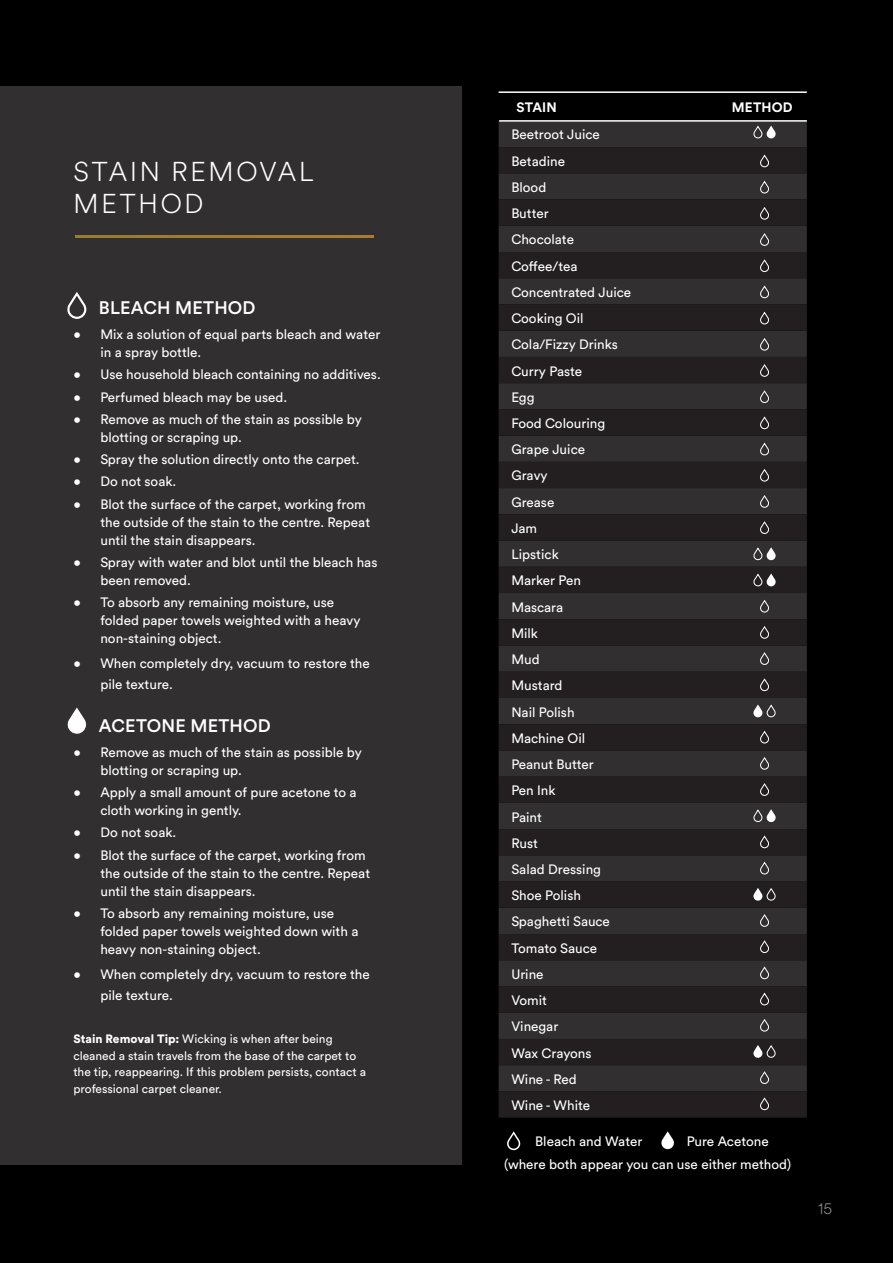
<style>
.page{position:relative;width:893px;height:1263px;background:#000}
.page>*{position:absolute;margin:0;border:0;box-sizing:border-box;transform-origin:0 0}
.t1{font:300 27px/32.4px "Circular Air";letter-spacing:.1em;color:#fff}
.t2{font:500 18px "Circular Std";letter-spacing:.01em;color:#fff}
.t3{font:300 15px "Circular Air";color:#939598}
.t4{font:13.5px/26.2px "Circular Std";color:#fff}
.t5{font:700 13.5px "Circular Std";letter-spacing:.01em;color:#fff}
.t6{font:12px/16.5px "Circular Std";color:#fff}
.s1{font-weight:900}
</style>
<div class="page">
<div style="left:499px;top:122px;width:308px;height:25px;background:#312f30"></div>
<svg style="left:499px;top:147px;width:308px;height:971px;background:#292627"></svg>
<hr style="left:499px;top:120px;width:308px;height:2px;background:#fff">
<svg style="left:507px;top:1131px;width:14px;height:20px"></svg>
<svg style="left:661px;top:1131px;width:13px;height:18px"></svg>
<svg style="left:753px;top:125px;width:23px;height:14px"></svg>
<svg style="left:753px;top:547px;width:23px;height:14px"></svg>
<svg style="left:753px;top:573px;width:23px;height:14px"></svg>
<svg style="left:759px;top:154px;width:11px;height:14px"></svg>
<svg style="left:759px;top:180px;width:11px;height:14px"></svg>
<svg style="left:759px;top:206px;width:11px;height:14px"></svg>
<svg style="left:759px;top:233px;width:11px;height:14px"></svg>
<svg style="left:759px;top:259px;width:11px;height:14px"></svg>
<svg style="left:759px;top:285px;width:11px;height:14px"></svg>
<svg style="left:759px;top:311px;width:11px;height:14px"></svg>
<svg style="left:759px;top:337px;width:11px;height:14px"></svg>
<svg style="left:759px;top:364px;width:11px;height:14px"></svg>
<svg style="left:759px;top:390px;width:11px;height:14px"></svg>
<svg style="left:759px;top:416px;width:11px;height:14px"></svg>
<svg style="left:759px;top:442px;width:11px;height:14px"></svg>
<svg style="left:759px;top:468px;width:11px;height:14px"></svg>
<svg style="left:759px;top:494px;width:11px;height:14px"></svg>
<svg style="left:759px;top:521px;width:11px;height:14px"></svg>
<svg style="left:759px;top:599px;width:11px;height:14px"></svg>
<svg style="left:753px;top:704px;width:23px;height:14px"></svg>
<svg style="left:753px;top:887px;width:23px;height:14px"></svg>
<svg style="left:753px;top:1044px;width:23px;height:14px"></svg>
<svg style="left:753px;top:809px;width:23px;height:14px"></svg>
<svg style="left:759px;top:625px;width:11px;height:14px"></svg>
<svg style="left:759px;top:652px;width:11px;height:14px"></svg>
<svg style="left:759px;top:678px;width:11px;height:14px"></svg>
<svg style="left:759px;top:730px;width:11px;height:14px"></svg>
<svg style="left:759px;top:756px;width:11px;height:14px"></svg>
<svg style="left:759px;top:783px;width:11px;height:14px"></svg>
<svg style="left:759px;top:835px;width:11px;height:14px"></svg>
<svg style="left:759px;top:861px;width:11px;height:14px"></svg>
<svg style="left:759px;top:913px;width:11px;height:14px"></svg>
<svg style="left:759px;top:940px;width:11px;height:14px"></svg>
<svg style="left:759px;top:966px;width:11px;height:14px"></svg>
<svg style="left:759px;top:992px;width:11px;height:14px"></svg>
<svg style="left:759px;top:1018px;width:11px;height:14px"></svg>
<svg style="left:759px;top:1071px;width:11px;height:14px"></svg>
<svg style="left:759px;top:1097px;width:11px;height:14px"></svg>
<hr style="left:499px;top:91px;width:308px;height:2px;background:#fff">
<div style="left:0;top:86px;width:461px;height:1079px;background:#312f30"></div>
<hr style="left:76px;top:236px;width:297px;height:2px;background:#a27c34">
<svg style="left:67px;top:292px;width:20px;height:27px"></svg>
<svg style="left:67px;top:707px;width:19px;height:27px"></svg>
<h1 class="t1" style="left:74px;top:154px;width:242px">STAIN REMOVAL<br>METHOD</h1>
<h2 class="t2" style="left:99px;top:296px;width:158px">BLEACH METHOD</h2>
<p class="t4" style="left:100px;top:325px;width:281px;line-height:18px;text-indent:-27px">• Mix a solution of equal parts bleach and water in a spray bottle.</p>
<p class="t4" style="left:73px;top:361px;width:309px">• Use household bleach containing no additives.</p>
<p class="t4" style="left:73px;top:384px;width:215px">• Perfumed bleach may be used.</p>
<p class="t4" style="left:100px;top:410px;width:263px;line-height:18px;text-indent:-27px">• Remove as much of the stain as possible by blotting or scraping up.</p>
<p class="t4" style="left:73px;top:446px;width:288px">• Spray the solution directly onto the carpet.</p>
<p class="t4" style="left:73px;top:468px;width:104px">• Do not soak.</p>
<p class="t4" style="left:100px;top:495px;width:271px;line-height:18px;text-indent:-27px">• Blot the surface of the carpet, working from the outside of the stain to the centre. Repeat until the stain disappears.</p>
<p class="t4" style="left:100px;top:553px;width:279px;line-height:18px;text-indent:-27px">• Spray with water and blot until the bleach has been removed.</p>
<p class="t4" style="left:100px;top:593px;width:262px;line-height:18px;text-indent:-27px">• To absorb any remaining moisture, use folded paper towels weighted with a heavy non-staining object.</p>
<p class="t4" style="left:100px;top:653px;width:271px;line-height:21px;text-indent:-27px">• When completely dry, vacuum to restore the pile texture.</p>
<h2 class="t2" style="left:99px;top:714px;width:173px">ACETONE METHOD</h2>
<p class="t4" style="left:100px;top:743px;width:263px;line-height:18px;text-indent:-27px">• Remove as much of the stain as possible by blotting or scraping up.</p>
<p class="t4" style="left:100px;top:783px;width:258px;line-height:18px;text-indent:-27px">• Apply a small amount of pure acetone to a cloth working in gently.</p>
<p class="t4" style="left:73px;top:819px;width:104px">• Do not soak.</p>
<p class="t4" style="left:100px;top:846px;width:271px;line-height:18px;text-indent:-27px">• Blot the surface of the carpet, working from the outside of the stain to the centre. Repeat until the stain disappears.</p>
<p class="t4" style="left:100px;top:904px;width:260px;line-height:18px;text-indent:-27px">• To absorb any remaining moisture, use folded paper towels weighted down with a heavy non-staining object.</p>
<p class="t4" style="left:100px;top:964px;width:271px;line-height:21px;text-indent:-27px">• When completely dry, vacuum to restore the pile texture.</p>
<p class="t6" style="left:73px;top:1030px;width:294px"><span class="s1">Stain Removal Tip:</span> Wicking is when after being cleaned a stain travels from the base of the carpet to the tip, reappearing. If this problem persists, contact a professional carpet cleaner.</p>
<p class="t5" style="left:516px;top:98px;width:42px">STAIN</p>
<p class="t5" style="left:732px;top:98px;width:62px">METHOD</p>
<p class="t4" style="left:511px;top:121px;width:121px">Beetroot Juice<br>Betadine<br>Blood<br>Butter<br>Chocolate<br>Coffee/tea<br>Concentrated Juice<br>Cooking Oil<br>Cola/Fizzy Drinks<br>Curry Paste<br>Egg<br>Food Colouring<br>Grape Juice<br>Gravy<br>Grease<br>Jam<br>Lipstick<br>Marker Pen<br>Mascara<br>Milk<br>Mud<br>Mustard<br>Nail Polish<br>Machine Oil<br>Peanut Butter<br>Pen Ink<br>Paint<br>Rust<br>Salad Dressing<br>Shoe Polish<br>Spaghetti Sauce<br>Tomato Sauce<br>Urine<br>Vomit<br>Vinegar<br>Wax Crayons<br>Wine - Red<br>Wine - White</p>
<p class="t4" style="left:535px;top:1128px;width:109px">Bleach and Water</p>
<p class="t4" style="left:504px;top:1129px;width:288px;line-height:23.5px;text-indent:182px">Pure Acetone (where both appear you can use either method)</p>
<p class="t3" style="left:818px;top:1199px;width:16px">15</p>
</div>
